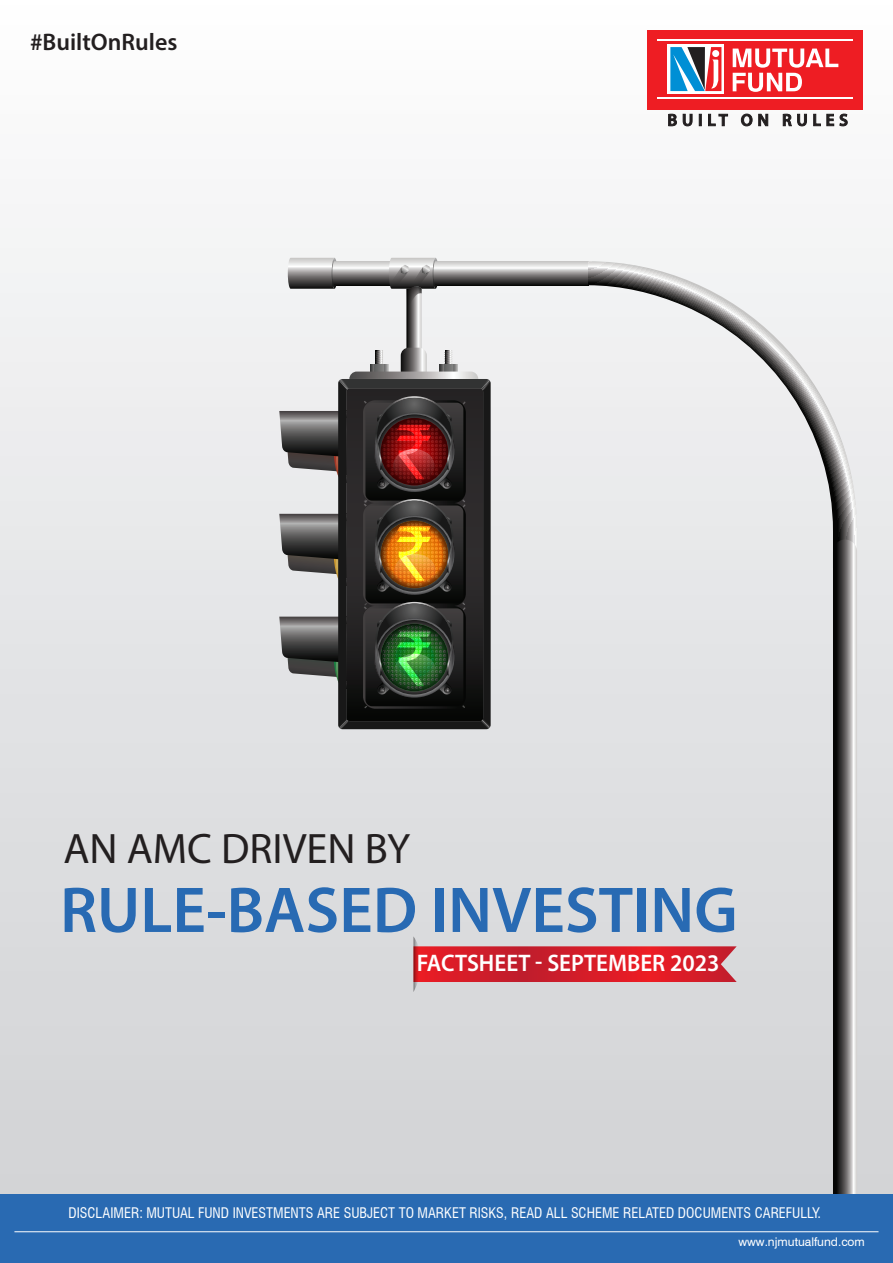
<style>
.page{position:relative;width:893px;height:1263px;background:#fff}
.page>*{position:absolute;margin:0;border:0;box-sizing:border-box;transform-origin:0 0}
.t1{font:77.85px/103.4px "Rupee";color:#fff;text-align:justify}
.t2{font:600 65.25px "Myriad Pro";color:#286ab3}
.t3{font:42.75px "Myriad Pro";color:#231f20}
.t4{font:600 24px "Myriad Pro";color:#fff;scale:.96 1}
.t5{font:600 24px "Myriad Pro";color:#231f20}
.t6{font:condensed 14.25px "Swiss 721 BT";color:#fff}
.t7{font:12px "Swiss 721 BT";color:#fff}
</style>
<div class="page">
<div style="left:0;top:0;width:893px;height:1263px;background:linear-gradient(to bottom,#fdfdfd,#cdced2)"></div>
<svg style="left:491px;top:261px;width:97px;height:24px;background:#939291"></svg>
<svg style="left:588px;top:261px;width:269px;height:307px"></svg>
<svg style="left:833px;top:539px;width:24px;height:656px;background:#646363"></svg>
<svg style="left:279px;top:258px;width:212px;height:471px"></svg>
<div style="left:647px;top:30px;width:216px;height:80px;background:#ee1d23"></div>
<hr style="left:658px;top:39px;width:195px;height:1px;background:#fff">
<hr style="left:658px;top:98px;width:195px;height:1px;background:#fff">
<svg style="left:733px;top:49px;width:105px;height:43px"></svg>
<div style="left:668px;top:44px;width:56px;height:50px;background:linear-gradient(to right,#fff,#fff)"></div>
<svg style="left:670px;top:47px;width:51px;height:44px;background:#7486a2"></svg>
<svg style="left:668px;top:114px;width:9px;height:12px"></svg>
<svg style="left:683px;top:114px;width:9px;height:12px"></svg>
<svg style="left:699px;top:114px;width:2px;height:12px"></svg>
<svg style="left:708px;top:114px;width:20px;height:12px"></svg>
<svg style="left:741px;top:114px;width:11px;height:12px"></svg>
<svg style="left:759px;top:114px;width:9px;height:12px"></svg>
<svg style="left:783px;top:114px;width:8px;height:12px"></svg>
<svg style="left:797px;top:114px;width:10px;height:12px"></svg>
<svg style="left:814px;top:114px;width:7px;height:12px"></svg>
<svg style="left:827px;top:114px;width:7px;height:12px"></svg>
<svg style="left:840px;top:114px;width:7px;height:12px"></svg>
<div style="left:0;top:1195px;width:893px;height:68px;background:#296ab2"></div>
<hr style="left:14px;top:1231px;width:864px;height:1px;background:#fff">
<svg style="left:413px;top:936px;width:324px;height:56px;background:#d6646c"></svg>
<h3 class="t5" style="left:30px;top:27px;width:149px">#BuiltOnRules</h3>
<h1 class="t1" style="left:395px;top:403px;width:40px">` ` `</h1>
<h3 class="t3" style="left:63px;top:822px;width:349px">AN AMC DRIVEN BY</h3>
<h2 class="t2" style="left:60px;top:868px;width:679px">RULE-BASED INVESTING</h2>
<h3 class="t4" style="left:417px;top:948px;width:317px">FACTSHEET - SEPTEMBER 2023</h3>
<p class="t6" style="left:68px;top:1204px;width:754px">DISCLAIMER: MUTUAL FUND INVESTMENTS ARE SUBJECT TO MARKET RISKS, READ ALL SCHEME RELATED DOCUMENTS CAREFULLY.</p>
<p class="t7" style="left:738px;top:1235px;width:128px">www.njmutualfund.com</p>
</div>
